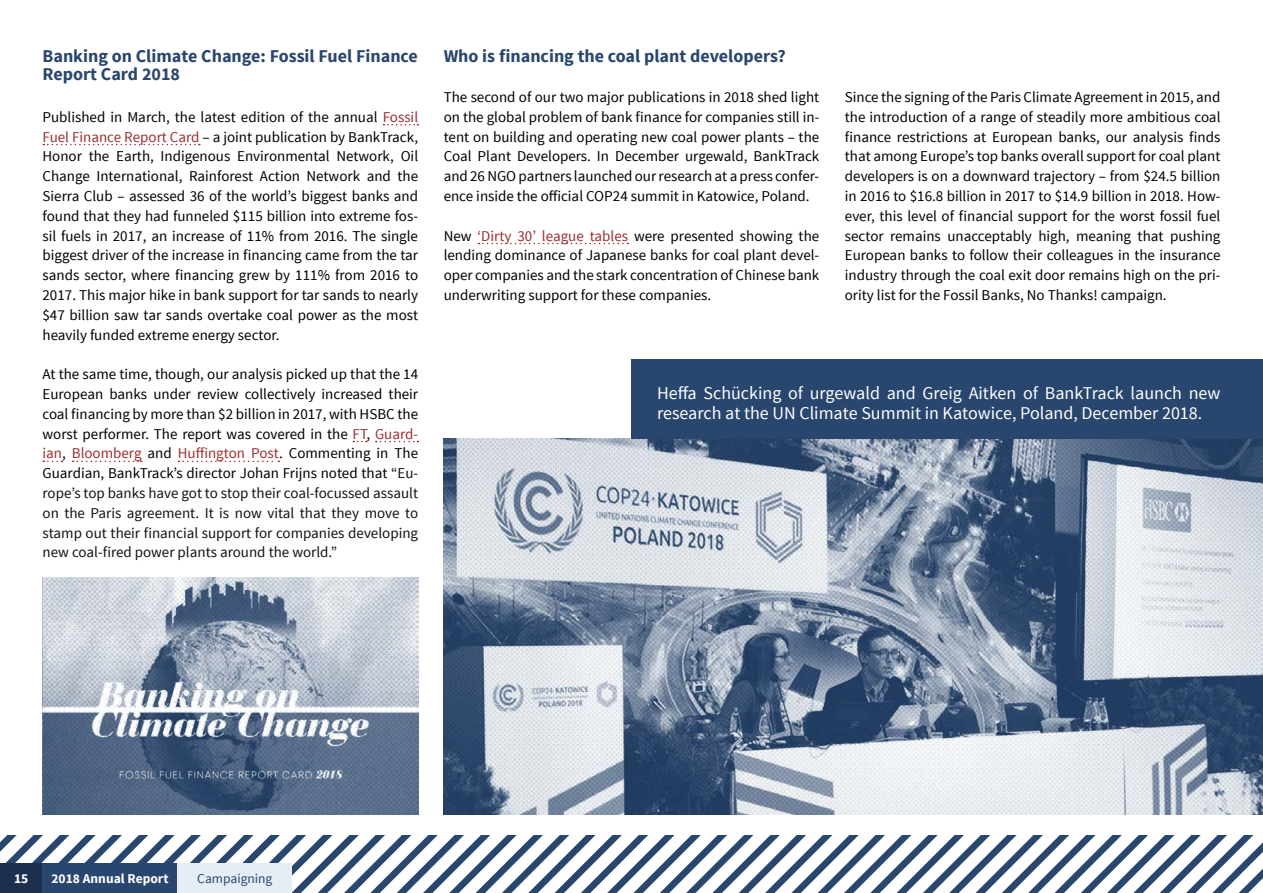
<style>
.page{position:relative;width:1263px;height:893px;background:#fff}
.page>*{position:absolute;margin:0;border:0;box-sizing:border-box;transform-origin:0 0}
.t1{font:18px/19.8px "Source Sans Pro";color:#fff}
.t2{font:700 18px/18px "Source Sans Pro";color:#28466e}
.t3{font:15px/19.8px "Source Sans Pro";color:#000;text-align:justify}
.t4{font:700 13.5px "Source Sans Pro";color:#fff}
.t5{font:13.5px "Source Sans Pro";color:#28466e}
.s1{color:#9e2e30}
.s2{color:#121212}
</style>
<div class="page">
<svg style="left:0;top:835px;width:1263px;height:58px"></svg>
<svg style="left:478px;top:243px;width:150px;height:1px"></svg>
<svg style="left:383px;top:124px;width:35px;height:1px"></svg>
<svg style="left:43px;top:144px;width:157px;height:1px"></svg>
<svg style="left:376px;top:441px;width:42px;height:1px"></svg>
<svg style="left:73px;top:461px;width:69px;height:1px"></svg>
<svg style="left:179px;top:461px;width:100px;height:1px"></svg>
<img style="left:444px;top:439px;width:819px;height:376px">
<div style="left:631px;top:359px;width:632px;height:80px;background:#28466e"></div>
<img style="left:43px;top:577px;width:375px;height:238px">
<div style="left:0;top:863px;width:43px;height:30px;background:#1c304d"></div>
<div style="left:43px;top:863px;width:135px;height:30px;background:#28466e"></div>
<div style="left:178px;top:863px;width:114px;height:30px;background:#e6eef5"></div>
<p class="t2" style="left:43px;top:48px;width:377px">Banking on Climate Change: Fossil Fuel Finance<br>Report Card 2018</p>
<p class="t3" style="left:43px;top:107px;width:377px">Published in March, the latest edition of the annual <span class="s1">Fossil Fuel Finance Report Card</span> – a joint publication by BankTrack, Honor the Earth, Indigenous Environmental Network, Oil Change International, Rainforest Action Network and the Sierra Club – assessed 36 of the world’s biggest banks and found that they had funneled $115 billion into extreme fos&shy;sil fuels in 2017, an increase of 11% from 2016. The single biggest driver of the increase in financing came from the tar sands sector, where financing grew by 111% from 2016 to 2017. This major hike in bank support for tar sands to nearly $47 billion saw tar sands overtake coal power as the most heavily funded extreme energy sector.</p>
<p class="t3" style="left:43px;top:365px;width:377px">At the same time, though, our analysis picked up that the 14<br>European banks under review collectively increased their coal financing by more than $2 billion in 2017, with HSBC the worst performer. The report was covered in the <span class="s1">FT</span>, <span class="s1">Guard&shy;ian</span>, <span class="s1">Bloomberg</span> and <span class="s1">Huffington Post</span>. Commenting in The Guardian, BankTrack’s director Johan Frijns noted that <span class="s2">“Eu&shy;rope’s top banks have got to stop their coal-focussed assault on the Paris agreement. It is now vital that they move to stamp out their financial support for companies developing new coal-fired power plants around the world.”</span></p>
<p class="t2" style="left:444px;top:48px;width:344px">Who is financing the coal plant developers?</p>
<p class="t3" style="left:444px;top:87px;width:377px">The second of our two major publications in 2018 shed light on the global problem of bank finance for companies still in&shy;tent on building and operating new coal power plants – the Coal Plant Developers. In December urgewald, BankTrack and 26 NGO partners launched our research at a press confer&shy;ence inside the official COP24 summit in Katowice, Poland.</p>
<p class="t3" style="left:444px;top:226px;width:377px">New <span class="s1">‘Dirty 30’ league tables</span> were presented showing the lending dominance of Japanese banks for coal plant devel&shy;oper companies and the stark concentration of Chinese bank underwriting support for these companies.</p>
<p class="t3" style="left:845px;top:87px;width:377px">Since the signing of the Paris Climate Agreement in 2015, and the introduction of a range of steadily more ambitious coal finance restrictions at European banks, our analysis finds that among Europe’s top banks overall support for coal plant developers is on a downward trajectory – from $24.5 billion in 2016 to $16.8 billion in 2017 to $14.9 billion in 2018. How&shy;ever, this level of financial support for the worst fossil fuel sector remains unacceptably high, meaning that pushing European banks to follow their colleagues in the insurance industry through the coal exit door remains high on the pri&shy;ority list for the Fossil Banks, No Thanks! campaign.</p>
<p class="t1" style="left:657px;top:383px;width:565px">Heffa Schücking of urgewald and Greig Aitken of BankTrack launch new research at the UN Climate Summit in Katowice, Poland, December 2018.</p>
<p class="t4" style="left:14px;top:870px;width:16px">15</p>
<p class="t4" style="left:52px;top:870px;width:118px">2018 Annual Report</p>
<p class="t5" style="left:197px;top:870px;width:77px">Campaigning</p>
</div>
